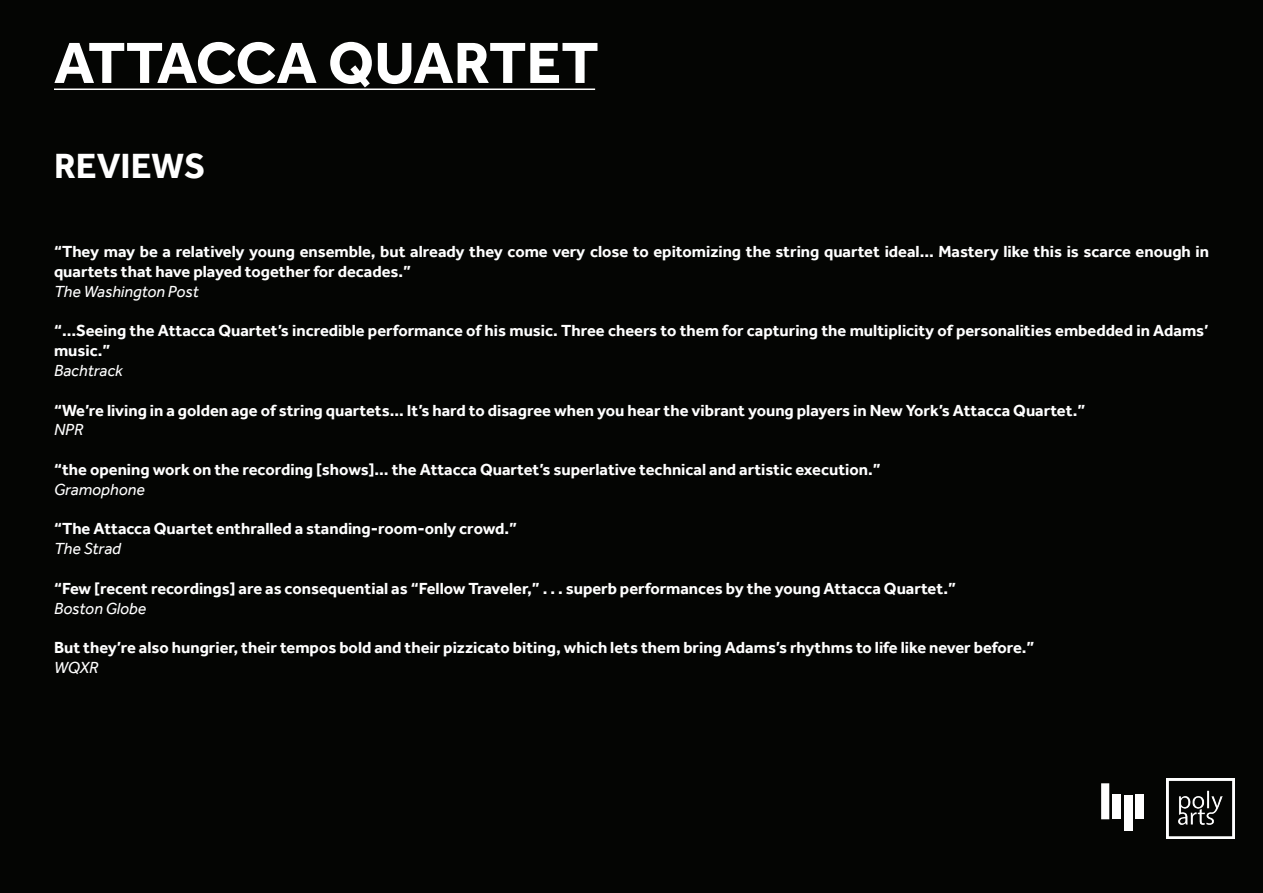
<style>
.page{position:relative;width:1263px;height:893px;background:#040503}
.page>*{position:absolute;margin:0;border:0;box-sizing:border-box;transform-origin:0 0}
.t1{font:700 60px "Effra";letter-spacing:-.01em;color:#fff}
.t2{font:700 36px "Effra";color:#fff}
.t3{font:700 16.5px/19.8px "Effra";color:#fff}
.t4{font:italic 16.5px "Effra";color:#fff}
</style>
<div class="page">
<hr style="left:54px;top:89px;width:541px;height:1px;background:#fff">
<img style="left:1166px;top:779px;width:68px;height:60px">
<div style="left:1112px;top:795px;width:9px;height:24px;background:#fff"></div>
<div style="left:1135px;top:795px;width:8px;height:24px;background:#fff"></div>
<div style="left:1124px;top:795px;width:8px;height:36px;background:#fff"></div>
<div style="left:1101px;top:783px;width:8px;height:36px;background:#fff"></div>
<p class="t1" style="left:54px;top:26px;width:546px">ATTACCA QUARTET</p>
<p class="t2" style="left:54px;top:144px;width:153px">REVIEWS</p>
<p class="t3" style="left:54px;top:241px;width:1156px">“They may be a relatively young ensemble, but already they come very close to epitomizing the string quartet ideal… Mastery like this is scarce enough in quartets that have played together for decades.”</p>
<p class="t4" style="left:54px;top:282px;width:146px">The Washington Post</p>
<p class="t3" style="left:54px;top:321px;width:1156px">“…Seeing the Attacca Quartet’s incredible performance of his music. Three cheers to them for capturing the multiplicity of personalities embedded in Adams’ music.”</p>
<p class="t4" style="left:54px;top:361px;width:71px">Bachtrack</p>
<p class="t3" style="left:54px;top:400px;width:1033px">“We’re living in a golden age of string quartets... It’s hard to disagree when you hear the vibrant young players in New York’s Attacca Quartet.”</p>
<p class="t4" style="left:54px;top:420px;width:31px">NPR</p>
<p class="t3" style="left:54px;top:459px;width:828px">“the opening work on the recording [shows]… the Attacca Quartet’s superlative technical and artistic execution.”</p>
<p class="t4" style="left:54px;top:480px;width:92px">Gramophone</p>
<p class="t3" style="left:54px;top:519px;width:465px">“The Attacca Quartet enthralled a standing-room-only crowd.”</p>
<p class="t4" style="left:54px;top:539px;width:69px">The Strad</p>
<p class="t3" style="left:54px;top:578px;width:903px">“Few [recent recordings] are as consequential as “Fellow Traveler,” . . . superb performances by the young Attacca Quartet.”</p>
<p class="t4" style="left:54px;top:598px;width:94px">Boston Globe</p>
<p class="t3" style="left:54px;top:637px;width:982px">But they’re also hungrier, their tempos bold and their pizzicato biting, which lets them bring Adams’s rhythms to life like never before.”</p>
<p class="t4" style="left:54px;top:658px;width:46px">WQXR</p>
</div>
